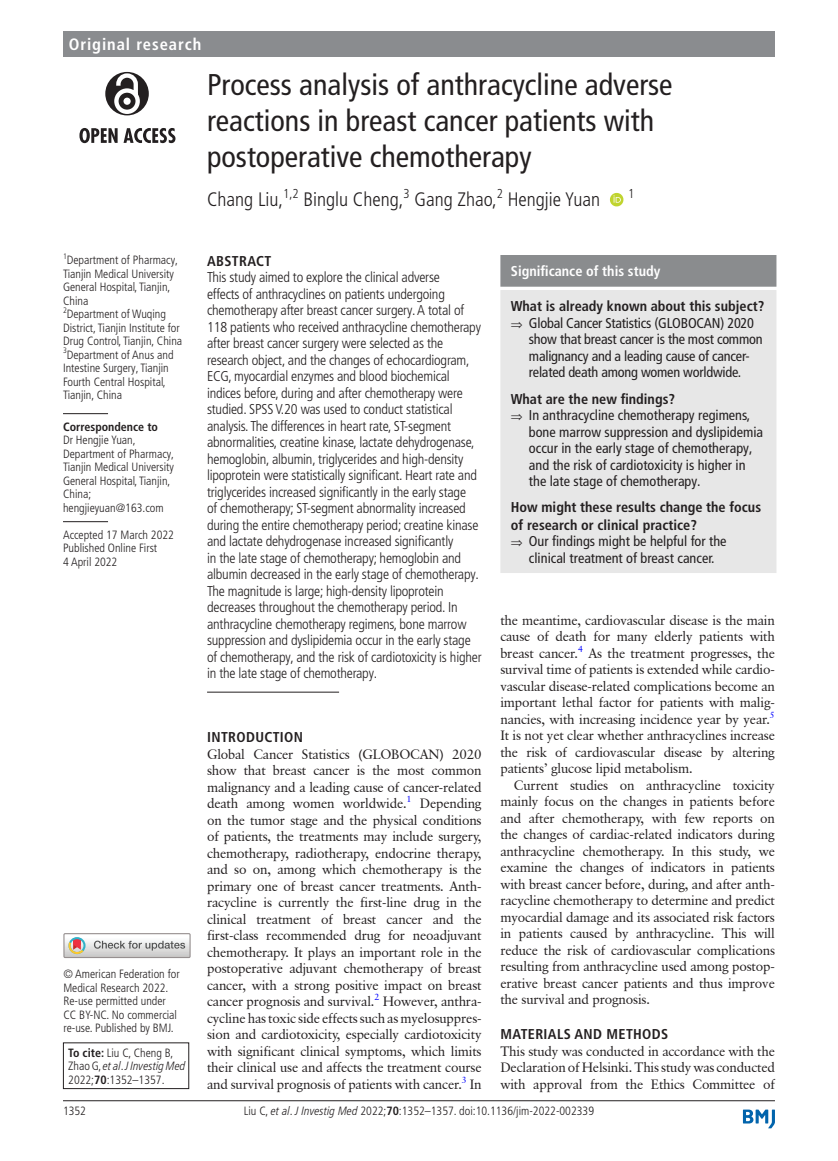
<style>
.page{position:relative;width:838px;height:1161px;background:#fff}
.page>*{position:absolute;margin:0;border:0;box-sizing:border-box;transform-origin:0 0}
.t1{font:condensed 30px/36px "Frutiger LT Pro";color:#231f20}
.t2{font:300 condensed 19.5px "Frutiger LT Pro";color:#231f20}
.t3{font:700 condensed 16.5px "Frutiger LT Pro";letter-spacing:.055em;color:#fff}
.t4{font:300 condensed 14.25px/16.5px "Frutiger LT Pro";letter-spacing:-.015em;color:#231f20}
.t5{font:condensed 14.25px "Frutiger LT Pro";color:#231f20}
.t6{font:700 condensed 14.25px "Frutiger LT Pro";color:#231f20}
.t7{font:700 condensed 14.25px "Frutiger LT Pro";letter-spacing:.025em;color:#231f20}
.t8{font:700 condensed 14.25px "Frutiger LT Pro";color:#fff}
.t9{font:13.5px/16.5px "Classical Garamond BT";letter-spacing:-.015em;color:#231f20;text-align:justify}
.t10{font:300 condensed 12.9px "Frutiger LT Pro";color:#231f20}
.t11{font:300 condensed 12px/13.5px "Frutiger LT Pro";color:#231f20}
.t12{font:700 condensed 12px "Frutiger LT Pro";color:#231f20}
.s1{font-weight:700}
.s2{font-style:italic}
</style>
<div class="page">
<svg style="left:743px;top:1109px;width:32px;height:19px"></svg>
<hr style="left:63px;top:1100px;width:712px;height:1px;background:#231f20">
<div style="left:63px;top:31px;width:712px;height:25px;background:#8a8c8f"></div>
<svg style="left:610px;top:193px;width:13px;height:13px"></svg>
<div style="left:63px;top:1042px;width:126px;height:47px;border:1px solid #231f20"></div>
<div style="left:63px;top:933px;width:128px;height:25px;border:1px solid #969090"></div>
<svg style="left:64px;top:934px;width:126px;height:23px"></svg>
<hr style="left:63px;top:413px;width:45px;height:1px;background:#231f20">
<hr style="left:63px;top:521px;width:45px;height:1px;background:#231f20">
<hr style="left:207px;top:692px;width:132px;height:1px;background:#231f20">
<div style="left:501px;top:256px;width:274px;height:30px;background:#8a8c8e"></div>
<div style="left:500px;top:255px;width:276px;height:32px;border:2px solid #8a8c8e"></div>
<div style="left:501px;top:291px;width:274px;height:281px;background:#e7e7e7"></div>
<div style="left:500px;top:290px;width:276px;height:283px;border:2px solid #e7e7e7"></div>
<div style="left:105px;top:72px;width:44px;height:43px;background:#231f20;border-radius:50%"></div>
<svg style="left:79px;top:128px;width:39px;height:15px"></svg>
<svg style="left:124px;top:128px;width:51px;height:15px"></svg>
<svg style="left:112px;top:72px;width:30px;height:44px"></svg>
<div style="left:123px;top:98px;width:8px;height:7px;background:#fff;border-radius:50%"></div>
<p class="t3" style="left:69px;top:34px;width:134px">Original research</p>
<p class="t11" style="left:63px;top:253px;width:121px"><sup>1</sup>Department of Pharmacy,<br>Tianjin Medical University<br>General Hospital, Tianjin,<br>China<br><sup>2</sup>Department of Wuqing<br>District, Tianjin Institute for<br>Drug Control, Tianjin, China<br><sup>3</sup>Department of Anus and<br>Intestine Surgery, Tianjin<br>Fourth Central Hospital,<br>Tianjin, China</p>
<p class="t12" style="left:63px;top:419px;width:97px">Correspondence to</p>
<p class="t11" style="left:63px;top:433px;width:113px">Dr Hengjie Yuan,<br>Department of Pharmacy,<br>Tianjin Medical University<br>General Hospital, Tianjin,<br>China; hengjieyuan@163.com</p>
<p class="t11" style="left:63px;top:528px;width:112px">Accepted 17 March 2022<br>Published Online First<br>4 April 2022</p>
<p class="t11" style="left:63px;top:967px;width:118px">© American Federation for<br>Medical Research 2022.<br>Re-use permitted under<br>CC BY-NC. No commercial re-use. Published by BMJ.</p>
<p class="t11" style="left:68px;top:1046px;width:119px"><span class="s1">To cite:</span> Liu C, Cheng B,<br>Zhao G, <span class="s2">et al</span>. <span class="s2">J Investig Med<br></span>2022;<span class="s1">70</span>:1352–1357.</p>
<h1 class="t1" style="left:207px;top:66px;width:467px">Process analysis of anthracycline adverse reactions in breast cancer patients with postoperative chemotherapy</h1>
<h2 class="t2" style="left:207px;top:188px;width:394px">Chang Liu,<sup>1,2</sup> Binglu Cheng,<sup>3</sup> Gang Zhao,<sup>2</sup> Hengjie Yuan</h2>
<p class="t10" style="left:628px;top:186px;width:8px">1</p>
<p class="t7" style="left:207px;top:252px;width:66px">ABSTRACT</p>
<p class="t4" style="left:207px;top:269px;width:276px">This study aimed to explore the clinical adverse<br>effects of anthracyclines on patients undergoing chemotherapy after breast cancer surgery. A total of 118 patients who received anthracycline chemotherapy after breast cancer surgery were selected as the research object, and the changes of echocardiogram, ECG, myocardial enzymes and blood biochemical indices before, during and after chemotherapy were studied. SPSS V.20 was used to conduct statistical analysis. The differences in heart rate, ST-segment abnormalities, creatine kinase, lactate dehydrogenase, hemoglobin, albumin, triglycerides and high-density lipoprotein were statistically significant. Heart rate and triglycerides increased significantly in the early stage<br>of chemotherapy; ST-segment abnormality increased during the entire chemotherapy period; creatine kinase and lactate dehydrogenase increased significantly<br>in the late stage of chemotherapy; hemoglobin and albumin decreased in the early stage of chemotherapy.<br>The magnitude is large; high-density lipoprotein decreases throughout the chemotherapy period. In anthracycline chemotherapy regimens, bone marrow suppression and dyslipidemia occur in the early stage of chemotherapy, and the risk of cardiotoxicity is higher in the late stage of chemotherapy.</p>
<p class="t7" style="left:207px;top:729px;width:98px">INTRODUCTION</p>
<p class="t9" style="left:207px;top:746px;width:276px">Global Cancer Statistics (GLOBOCAN) 2020 show that breast cancer is the most common malignancy and a leading cause of cancer-related death among women worldwide.<sup>1</sup></p>
<p class="t9" style="left:207px;top:795px;width:276px;text-indent:213px">Depending on the tumor stage and the physical conditions of patients, the treatments may include surgery, chemotherapy, radiotherapy, endocrine therapy, and so on, among which chemotherapy is the primary one of breast cancer treatments. Anth&shy;racycline is currently the first-line drug in the clinical treatment of breast cancer and the first-class recommended drug for neoadjuvant chemotherapy. It plays an important role in the postoperative adjuvant chemotherapy of breast cancer, with a strong positive impact on breast cancer prognosis and survival.<sup>2</sup> However, anthra&shy;cycline has toxic side effects such as myelosuppres&shy;sion and cardiotoxicity, especially cardiotoxicity with significant clinical symptoms, which limits their clinical use and affects the treatment course and survival prognosis of patients with cancer.<sup>3</sup> In</p>
<p class="t8" style="left:511px;top:263px;width:151px">Significance of this study</p>
<p class="t6" style="left:511px;top:298px;width:255px">What is already known about this subject?</p>
<p class="t5" style="left:511px;top:314px;width:245px">⇒ Global Cancer Statistics (GLOBOCAN) 2020</p>
<p class="t5" style="left:529px;top:331px;width:235px">show that breast cancer is the most common</p>
<p class="t5" style="left:529px;top:347px;width:222px">malignancy and a leading cause of cancer-</p>
<p class="t5" style="left:529px;top:364px;width:214px">related death among women worldwide.</p>
<p class="t6" style="left:511px;top:390px;width:166px">What are the new findings?</p>
<p class="t5" style="left:511px;top:407px;width:241px">⇒ In anthracycline chemotherapy regimens,</p>
<p class="t5" style="left:529px;top:423px;width:236px">bone marrow suppression and dyslipidemia</p>
<p class="t5" style="left:529px;top:440px;width:225px">occur in the early stage of chemotherapy,</p>
<p class="t5" style="left:529px;top:456px;width:218px">and the risk of cardiotoxicity is higher in</p>
<p class="t5" style="left:529px;top:473px;width:173px">the late stage of chemotherapy.</p>
<p class="t6" style="left:511px;top:499px;width:252px">How might these results change the focus</p>
<p class="t6" style="left:511px;top:516px;width:187px">of research or clinical practice?</p>
<p class="t5" style="left:511px;top:533px;width:217px">⇒ Our findings might be helpful for the</p>
<p class="t5" style="left:529px;top:549px;width:187px">clinical treatment of breast cancer.</p>
<p class="t9" style="left:500px;top:611px;width:276px">the meantime, cardiovascular disease is the main cause of death for many elderly patients with breast cancer.<sup>4</sup> As the treatment progresses, the survival time of patients is extended while cardio&shy;vascular disease-related complications become an important lethal factor for patients with malig&shy;nancies, with increasing incidence year by year.<sup>5<br></sup>It is not yet clear whether anthracyclines increase the risk of cardiovascular disease by altering patients’ glucose lipid metabolism.</p>
<p class="t9" style="left:500px;top:776px;width:276px;text-indent:14px">Current studies on anthracycline toxicity mainly focus on the changes in patients before and after chemotherapy, with few reports on the changes of cardiac-related indicators during anthracycline chemotherapy. In this study, we examine the changes of indicators in patients with breast cancer before, during, and after anth&shy;racycline chemotherapy to determine and predict myocardial damage and its associated risk factors in patients caused by anthracycline. This will reduce the risk of cardiovascular complications resulting from anthracycline used among postop&shy;erative breast cancer patients and thus improve the survival and prognosis.</p>
<p class="t7" style="left:500px;top:1026px;width:169px">MATERIALS AND METHODS</p>
<p class="t9" style="left:500px;top:1043px;width:276px">This study was conducted in accordance with the Declaration of Helsinki. This study was conducted with approval from the Ethics Committee of</p>
<p class="t11" style="left:63px;top:1104px;width:25px">1352</p>
<p class="t11" style="left:244px;top:1104px;width:352px">Liu C, <span class="s2">et al</span>. <span class="s2">J Investig Med</span> 2022;<span class="s1">70</span>:1352–1357. doi:10.1136/jim-2022-002339</p>
</div>
